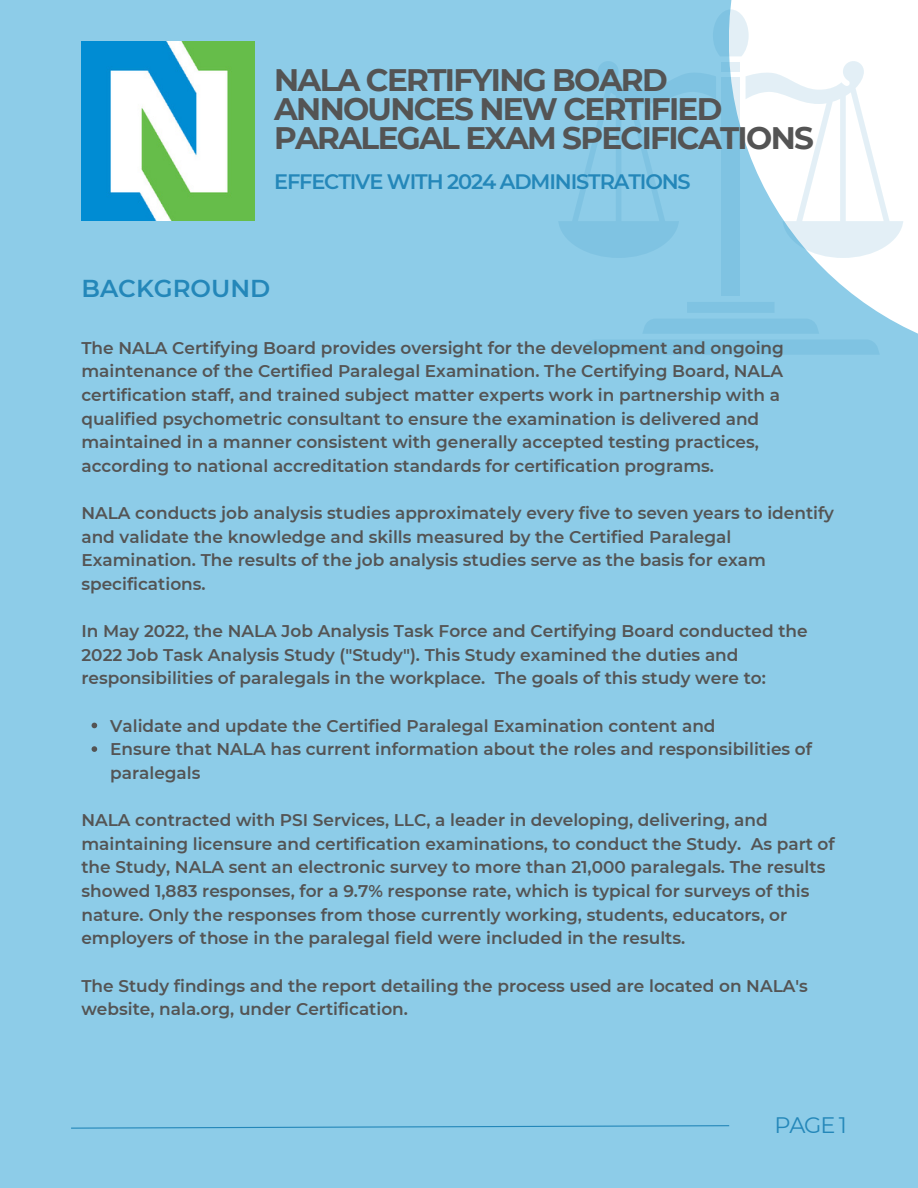
<style>
.page{position:relative;width:918px;height:1188px;background:#8dcce8}
.page>*{position:absolute;margin:0;border:0;box-sizing:border-box;transform-origin:0 0}
.t1{font:700 31.05px/29.2px "Montserrat";letter-spacing:-.055em;color:#545454}
.t2{font:600 24.45px "Montserrat";color:#2487b9}
.t3{font:22.35px "Montserrat";color:#2487b9}
.t4{font:600 20.85px "Montserrat";letter-spacing:-.055em;color:#2487b9}
.t5{font:600 16.95px/23.7px "Montserrat";color:#545454}
</style>
<div class="page">
<svg style="left:71px;top:1125px;width:659px;height:4px"></svg>
<svg style="left:730px;top:0;width:188px;height:334px;fill:#fff"></svg>
<div style="left:722px;top:77px;width:18px;height:219px;background:#7fc3e2"></div>
<svg style="left:582px;top:319px;width:298px;height:35px"></svg>
<svg style="left:687px;top:302px;width:88px;height:11px"></svg>
<svg style="left:559px;top:9px;width:344px;height:249px"></svg>
<img style="left:81px;top:42px;width:174px;height:179px">
<svg style="left:92px;top:723px;width:5px;height:5px"></svg>
<svg style="left:92px;top:746px;width:5px;height:6px"></svg>
<h1 class="t1" style="left:274px;top:65px;width:541px">NALA CERTIFYING BOARD<br>ANNOUNCES NEW CERTIFIED<br>PARALEGAL EXAM SPECIFICATIONS</h1>
<p class="t4" style="left:274px;top:169px;width:418px">EFFECTIVE WITH 2024 ADMINISTRATIONS</p>
<h2 class="t2" style="left:81px;top:274px;width:190px">BACKGROUND</h2>
<p class="t5" style="left:81px;top:336px;width:704px">The NALA Certifying Board provides oversight for the development and ongoing maintenance of the Certified Paralegal Examination. The Certifying Board, NALA certification staff, and trained subject matter experts work in partnership with a qualified psychometric consultant to ensure the examination is delivered and maintained in a manner consistent with generally accepted testing practices, according to national accreditation standards for certification programs.</p>
<p class="t5" style="left:81px;top:501px;width:754px">NALA conducts job analysis studies approximately every five to seven years to identify and validate the knowledge and skills measured by the Certified Paralegal Examination. The results of the job analysis studies serve as the basis for exam specifications.</p>
<p class="t5" style="left:81px;top:619px;width:728px">In May 2022, the NALA Job Analysis Task Force and Certifying Board conducted the<br>2022 Job Task Analysis Study ("Study"). This Study examined the duties and responsibilities of paralegals in the workplace. The goals of this study were to:</p>
<p class="t5" style="left:110px;top:714px;width:703px">Validate and update the Certified Paralegal Examination content and<br>Ensure that NALA has current information about the roles and responsibilities of paralegals</p>
<p class="t5" style="left:81px;top:808px;width:755px">NALA contracted with PSI Services, LLC, a leader in developing, delivering, and maintaining licensure and certification examinations, to conduct the Study. As part of the Study, NALA sent an electronic survey to more than 21,000 paralegals. The results showed 1,883 responses, for a 9.7% response rate, which is typical for surveys of this nature. Only the responses from those currently working, students, educators, or employers of those in the paralegal field were included in the results.</p>
<p class="t5" style="left:81px;top:974px;width:728px">The Study findings and the report detailing the process used are located on NALA's website, nala.org, under Certification.</p>
<h3 class="t3" style="left:775px;top:1111px;width:74px">PAGE 1</h3>
</div>
